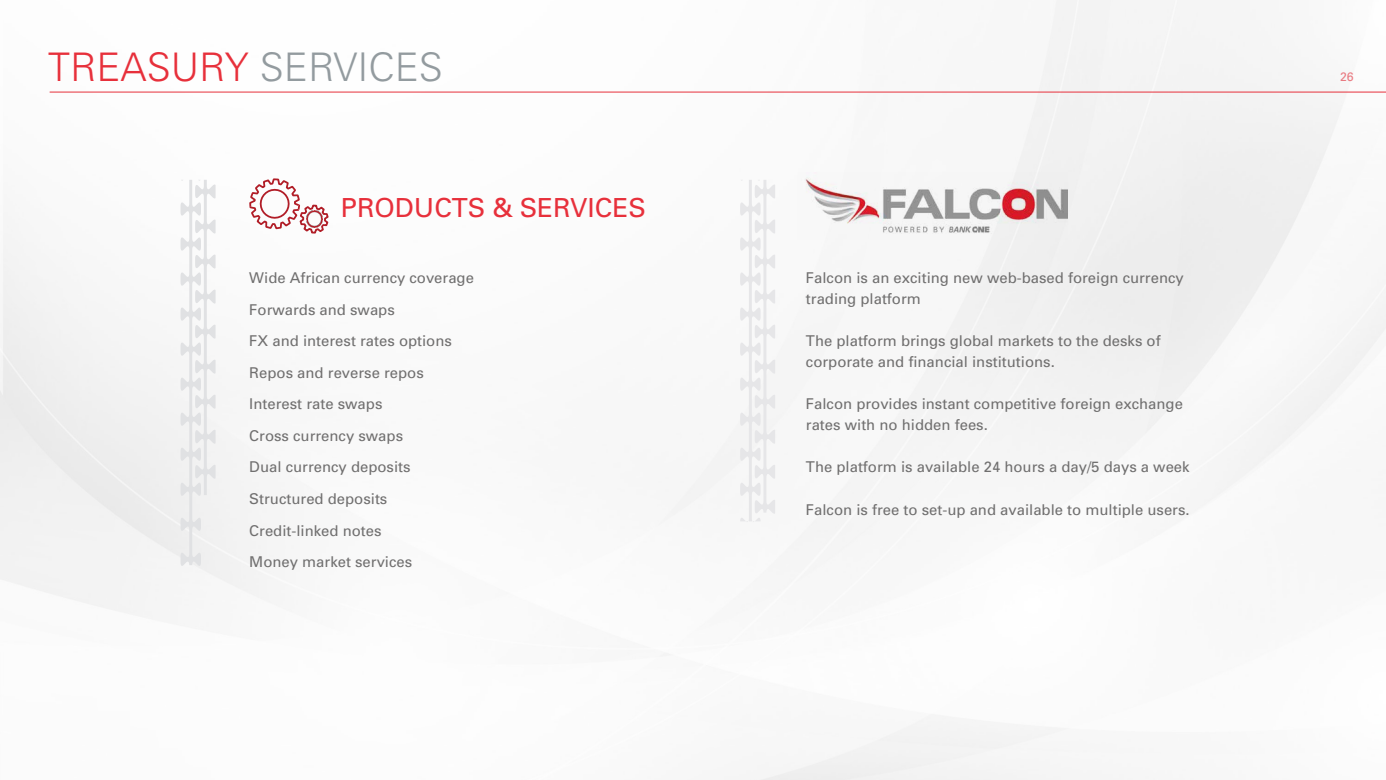
<style>
.page{position:relative;width:1386px;height:780px;background:#fff}
.page>*{position:absolute;margin:0;border:0;box-sizing:border-box;transform-origin:0 0}
.t1{font:300 39.38px "Univers";color:#e7303b}
.t2{font:26.25px "Univers";color:#e7303b}
.t3{font:14.88px/31.5px "Univers";color:#706f6f}
.t4{font:12.25px "Univers";color:#e7303c}
.s1{color:#939b9f}
</style>
<div class="page">
<svg style="left:249px;top:178px;width:79px;height:55px"></svg>
<svg style="left:740px;top:180px;width:35px;height:342px"></svg>
<svg style="left:180px;top:180px;width:35px;height:385px"></svg>
<hr style="left:50px;top:92px;width:1335px;height:1px;background:#e7303b">
<img style="left:797px;top:173px;width:282px;height:66px">
<h1 class="t1" style="left:48px;top:44px;width:396px">TREASURY <span class="s1">SERVICES</span></h1>
<h2 class="t2" style="left:341px;top:191px;width:306px">PRODUCTS &amp; SERVICES</h2>
<p class="t3" style="left:249px;top:262px;width:226px">Wide African currency coverage<br>Forwards and swaps<br>FX and interest rates options<br>Repos and reverse repos<br>Interest rate swaps<br>Cross currency swaps<br>Dual currency deposits<br>Structured deposits<br>Credit-linked notes<br>Money market services</p>
<p class="t3" style="left:805px;top:267px;width:379px;line-height:21px">Falcon is an exciting new web-based foreign currency trading platform</p>
<p class="t3" style="left:805px;top:330px;width:356px;line-height:21px">The platform brings global markets to the desks of corporate and financial institutions.</p>
<p class="t3" style="left:805px;top:393px;width:378px;line-height:21px">Falcon provides instant competitive foreign exchange rates with no hidden fees.</p>
<p class="t3" style="left:805px;top:451px;width:385px">The platform is available 24 hours a day/5 days a week</p>
<p class="t3" style="left:805px;top:493px;width:385px">Falcon is free to set-up and available to multiple users.</p>
<p class="t4" style="left:1339px;top:69px;width:15px">26</p>
</div>
